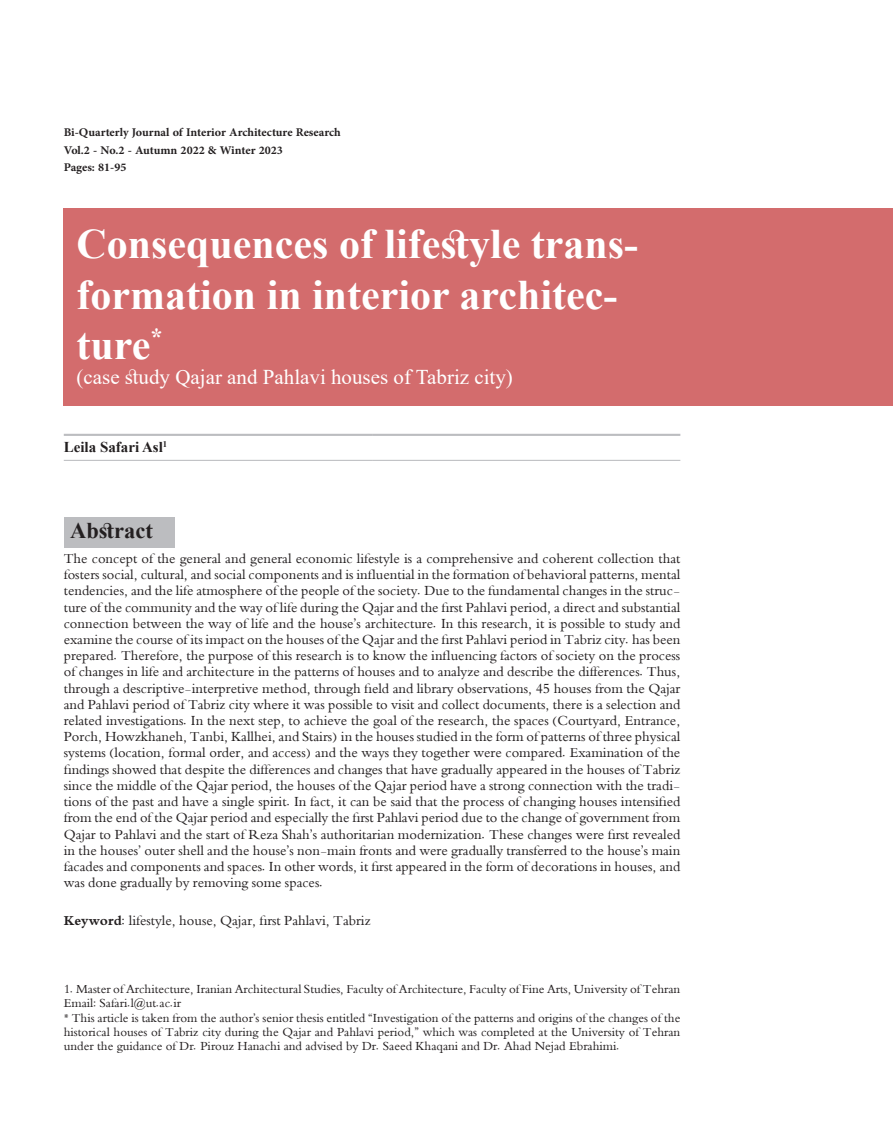
<style>
.page{position:relative;width:893px;height:1127px;background:#fff}
.page>*{position:absolute;margin:0;border:0;box-sizing:border-box;transform-origin:0 0}
.عنوان_مقاله_-_انگلیس{font:700 42px "Times New Roman";color:#fff}
.عنوان_مقاله_-_انگلیس-2{font:700 24.45px "Times New Roman";color:#fff}
.بخش_های_اصلی_مقاله{font:700 22.5px "Times New Roman";color:#231f20}
.t1{font:21px "Times New Roman";color:#fff}
.شناسنامه_در_شروع_مقا{font:700 16.5px "Adobe Arabic";color:#231f20}
.نویسندگان_-_انگلیسی{font:700 15px "Times New Roman";color:#231f20}
.متن_چکیده_و_واژگان_ک{font:13.5px/16.2px "XB Niloofar";color:#231f20;text-align:justify}
.زیرنویس_انگلیسی{font:12px/14.4px "XB Niloofar";color:#231f20;text-align:justify}
.نویسندگان_-_انگلیسی-2{font:700 8.7px "Times New Roman";color:#231f20}
.s1{font-weight:700}
</style>
<div class="page">
<div style="left:64px;top:208px;width:829px;height:197px;background:#d36c6d"></div>
<hr style="left:372px;top:434px;width:308px;height:2px;background:#bcbdc0">
<hr style="left:64px;top:434px;width:308px;height:2px;background:#bcbdc0">
<hr style="left:372px;top:460px;width:308px;height:1px;background:#bcbdc0">
<hr style="left:64px;top:460px;width:308px;height:1px;background:#bcbdc0">
<div style="left:64px;top:517px;width:110px;height:31px;background:#bcbdc0"></div>
<p class="شناسنامه_در_شروع_مقا" style="left:64px;top:121px;width:279px">Bi-Quarterly Journal of Interior Architecture Research</p>
<p class="شناسنامه_در_شروع_مقا" style="left:64px;top:139px;width:221px">Vol -.2 No -.2 Autumn 2022 &amp; Winter 2023</p>
<p class="شناسنامه_در_شروع_مقا" style="left:64px;top:156px;width:64px">Pages: 81-95</p>
<p class="عنوان_مقاله_-_انگلیس" style="left:77px;top:214px;width:563px">Consequences of lifestyle trans-</p>
<p class="عنوان_مقاله_-_انگلیس" style="left:77px;top:264px;width:542px">formation in interior architec-</p>
<p class="عنوان_مقاله_-_انگلیس-2" style="left:150px;top:319px;width:14px">*</p>
<p class="عنوان_مقاله_-_انگلیس" style="left:77px;top:314px;width:75px">ture</p>
<p class="t1" style="left:77px;top:362px;width:438px">(case study Qajar and Pahlavi houses of Tabriz city)</p>
<p class="نویسندگان_-_انگلیسی-2" style="left:163px;top:438px;width:6px">1</p>
<p class="نویسندگان_-_انگلیسی" style="left:64px;top:436px;width:101px">Leila Safari Asl</p>
<p class="بخش_های_اصلی_مقاله" style="left:70px;top:514px;width:84px">Abstract</p>
<p class="متن_چکیده_و_واژگان_ک" style="left:64px;top:550px;width:618px">The concept of the general and general economic lifestyle is a comprehensive and coherent collection that fosters social, cultural, and social components and is influential in the formation ofbehavioral patterns, mental</p>
<p class="متن_چکیده_و_واژگان_ک" style="left:64px;top:599px;width:618px">ture of the community and the way oflife during the Qajar and the first Pahlavi period a, direct and substantial</p>
<p class="متن_چکیده_و_واژگان_ک" style="left:64px;top:583px;width:618px">tendencies, and the life atmosphere of the people of the society. Due to the fundamental changes in the struc-</p>
<p class="متن_چکیده_و_واژگان_ک" style="left:64px;top:615px;width:618px">connection between the way of life and the house s’ architecture. In this research isit, possible to study and examine the course ofits impact on the houses ofthe Qajar and the first Pahlavi period in Tabriz city. has been prepared. Therefore, the purpose of this research is to know the influencing factors of society on the process of changes in life and architecture in the patterns of houses and to analyze and describe the differences. Thus, through a descriptive-interpretive method, through field and library observations, 45 houses from the Qajar and Pahlavi period of Tabriz city where it was possible to visit and collect documents, there is a selection and related investigations. In the next step to, achieve the goal of the research, the spaces (Courtyard, Entrance, Porch, Howzkhaneh, Tanbi, Kallhei, and Stairs) in the houses studied in the form ofpatterns of three physical systems (location, formal order, and access) and the ways they together were compared. Examination of the findings showed that despite the differences and changes that have gradually appeared in the houses of Tabriz</p>
<p class="متن_چکیده_و_واژگان_ک" style="left:64px;top:793px;width:618px">tions of the past and have a single spirit. In fact it, can be said that the process of changing houses intensified</p>
<p class="متن_چکیده_و_واژگان_ک" style="left:64px;top:777px;width:618px">since the middle of the Qajar period, the houses of the Qajar period have a strong connection with the tradi-</p>
<p class="متن_چکیده_و_واژگان_ک" style="left:64px;top:809px;width:618px">from the end of the Qajar period and especially the first Pahlavi period due to the change of government from Qajar to Pahlavi and the start of Reza Shah s’ authoritarian modernization. These changes were first revealed in the houses’ outer shell and the house s’ non-main fronts and were gradually transferred to the house s’ main facades and components and spaces In. other words it, first appeared in the form of decorations in houses, and was done gradually by removing some spaces.</p>
<p class="متن_چکیده_و_واژگان_ک" style="left:64px;top:912px;width:308px"><span class="s1">Keyword</span>: lifestyle, house, Qajar, first Pahlavi, Tabriz</p>
<p class="زیرنویس_انگلیسی" style="left:64px;top:981px;width:618px">1. Master ofArchitecture, Iranian Architectural Studies, Faculty ofArchitecture, Faculty of Fine Arts, University of Tehran</p>
<p class="زیرنویس_انگلیسی" style="left:64px;top:996px;width:119px">Email: Safari @l . ut.ac i r.</p>
<p class="زیرنویس_انگلیسی" style="left:64px;top:1010px;width:618px">* This article is taken from the author s’ senior thesis entitled “Investigation of the patterns and origins of the changes of the historical houses of Tabriz city during the Qajar and Pahlavi period,” which was completed at the University of Tehran under the guidance of Dr. Pirouz Hanachi and advised by Dr. Saeed Khaqani and Dr. Ahad Nejad Ebrahimi.</p>
</div>
